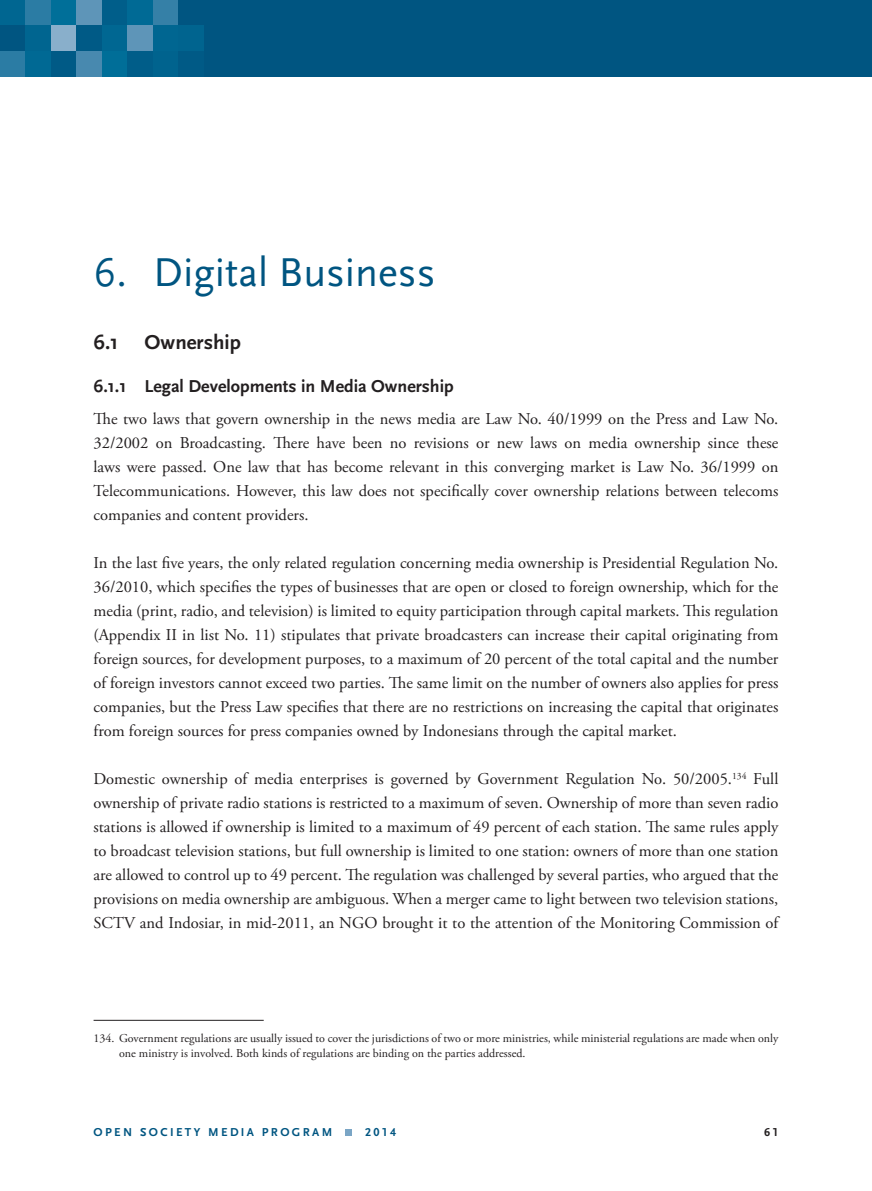
<style>
.page{position:relative;width:872px;height:1191px;background:#fff}
.page>*{position:absolute;margin:0;border:0;box-sizing:border-box;transform-origin:0 0}
.t1{font:42px "Scala Sans";color:#005581}
.t2{font:700 21px "Scala Sans";color:#231f20}
.t3{font:700 18px "Scala Sans";color:#231f20}
.t4{font:16.5px/24px "Adobe Garamond Pro";color:#231f20;text-align:justify}
.t5{font:12px/15px "Adobe Garamond Pro";color:#231f20}
.t6{font:700 12px "Scala Sans LF";letter-spacing:.2em;color:#005581}
.t7{font:700 12px "Scala Sans LF";color:#231f20}
</style>
<div class="page">
<div style="left:345px;top:1129px;width:7px;height:7px;background:#7aa5c5"></div>
<hr style="left:94px;top:1020px;width:170px;height:1px;background:#231f20">
<div style="left:0;top:0;width:872px;height:77px;background:#005581"></div>
<div style="left:0;top:0;width:26px;height:26px;background:#006691"></div>
<div style="left:0;top:51px;width:26px;height:26px;background:#2b7ca4"></div>
<div style="left:26px;top:0;width:25px;height:26px;background:#2b7ca4"></div>
<div style="left:26px;top:26px;width:25px;height:25px;background:#006590"></div>
<div style="left:26px;top:51px;width:25px;height:26px;background:#006994"></div>
<div style="left:51px;top:0;width:26px;height:26px;background:#006f99"></div>
<div style="left:51px;top:26px;width:26px;height:25px;background:#89afcb"></div>
<div style="left:51px;top:51px;width:26px;height:26px;background:#005a86"></div>
<div style="left:77px;top:0;width:25px;height:26px;background:#5e95b8"></div>
<div style="left:77px;top:26px;width:25px;height:25px;background:#005a86"></div>
<div style="left:77px;top:51px;width:25px;height:26px;background:#4889af"></div>
<div style="left:102px;top:0;width:26px;height:26px;background:#005e8a"></div>
<div style="left:102px;top:26px;width:26px;height:25px;background:#006792"></div>
<div style="left:102px;top:51px;width:26px;height:26px;background:#006e98"></div>
<div style="left:128px;top:0;width:25px;height:26px;background:#006a95"></div>
<div style="left:128px;top:26px;width:25px;height:25px;background:#5e95b8"></div>
<div style="left:128px;top:51px;width:25px;height:26px;background:#005d89"></div>
<div style="left:153px;top:0;width:26px;height:26px;background:#3580a7"></div>
<div style="left:153px;top:26px;width:26px;height:25px;background:#006691"></div>
<div style="left:153px;top:51px;width:26px;height:26px;background:#00638e"></div>
<div style="left:179px;top:26px;width:25px;height:25px;background:#00648f"></div>
<div style="left:179px;top:51px;width:25px;height:26px;background:#005a86"></div>
<h1 class="t1" style="left:94px;top:251px;width:343px">6. Digital Business</h1>
<p class="t2" style="left:94px;top:334px;width:149px">6.1 Ownership</p>
<p class="t3" style="left:94px;top:379px;width:362px">6.1.1 Legal Developments in Media Ownership</p>
<p class="t4" style="left:94px;top:408px;width:686px">The two laws that govern ownership in the news media are Law No. 40/1999 on the Press and Law No.<br>32/2002 on Broadcasting. There have been no revisions or new laws on media ownership since these laws were passed. One law that has become relevant in this converging market is Law No. 36/1999 on Telecommunications. However, this law does not specifically cover ownership relations between telecoms companies and content providers.</p>
<p class="t4" style="left:94px;top:552px;width:686px">In the last five years, the only related regulation concerning media ownership is Presidential Regulation No.<br>36/2010, which specifies the types of businesses that are open or closed to foreign ownership, which for the media (print, radio, and television) is limited to equity participation through capital markets. This regulation (Appendix II in list No. 11) stipulates that private broadcasters can increase their capital originating from foreign sources, for development purposes, to a maximum of 20 percent of the total capital and the number of foreign investors cannot exceed two parties. The same limit on the number of owners also applies for press companies, but the Press Law specifies that there are no restrictions on increasing the capital that originates from foreign sources for press companies owned by Indonesians through the capital market.</p>
<p class="t4" style="left:94px;top:768px;width:686px">Domestic ownership of media enterprises is governed by Government Regulation No. 50/2005.<sup>134</sup> Full ownership of private radio stations is restricted to a maximum of seven. Ownership of more than seven radio stations is allowed if ownership is limited to a maximum of 49 percent of each station. The same rules apply to broadcast television stations, but full ownership is limited to one station: owners of more than one station are allowed to control up to 49 percent. The regulation was challenged by several parties, who argued that the provisions on media ownership are ambiguous. When a merger came to light between two television stations, SCTV and Indosiar, in mid-2011, an NGO brought it to the attention of the Monitoring Commission of</p>
<p class="t5" style="left:119px;top:1031px;width:661px;text-indent:-26px">134. Government regulations are usually issued to cover the jurisdictions of two or more ministries, while ministerial regulations are made when only one ministry is involved. Both kinds of regulations are binding on the parties addressed.</p>
<p class="t6" style="left:94px;top:1128px;width:240px">OPEN SOCIETY MEDIA PROGRAM</p>
<p class="t6" style="left:365px;top:1128px;width:33px">2014</p>
<p class="t7" style="left:764px;top:1128px;width:16px">61</p>
</div>
